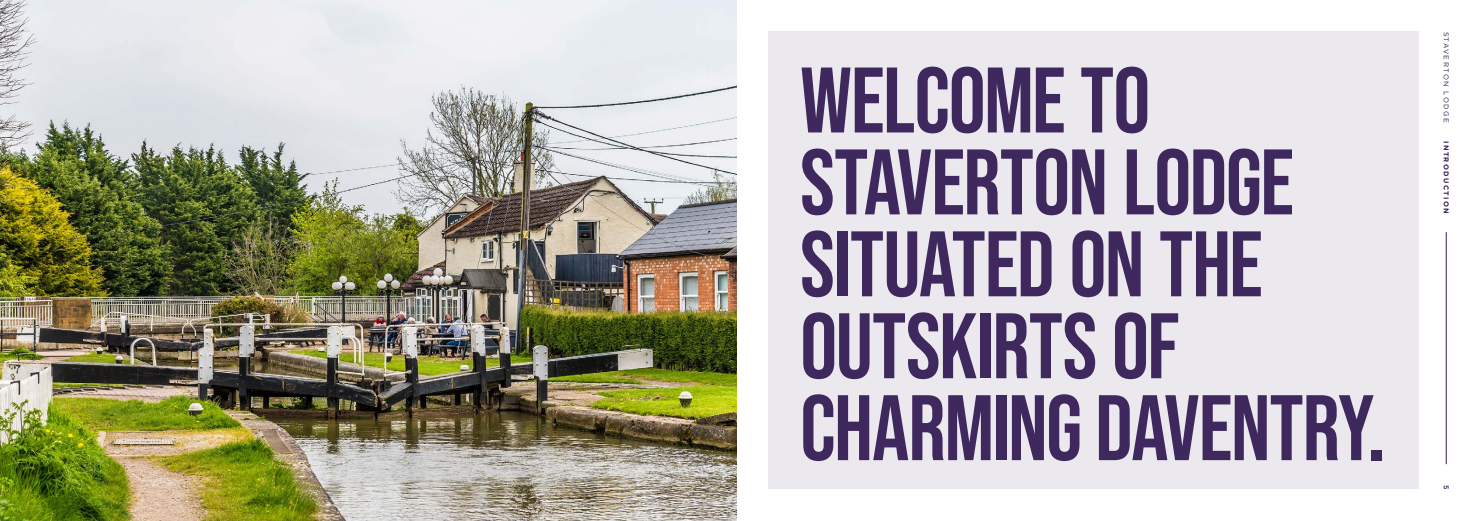
<style>
.page{position:relative;width:1474px;height:521px;background:#fff}
.page>*{position:absolute;margin:0;border:0;box-sizing:border-box;transform-origin:0 0}
.t1{font:700 92.75px/81.9px "Bebas Neue Pro";letter-spacing:-.015em;color:#3f285e}
.t2{font:7px "Gotham";letter-spacing:.195em;color:#351d57}
.t3{font:700 7px "Gotham";color:#351d57}
.t4{font:500 7px "Gotham";color:#351d57}
</style>
<div class="page">
<div style="left:768px;top:32px;width:651px;height:457px;background:#ebe8ee"></div>
<img style="left:0;top:0;width:737px;height:521px">
<hr style="left:1445px;top:232px;width:1px;height:232px;background:#351d57">
<p class="t1" style="left:800px;top:58px;width:352px">WELCOME TO<br>STAVERTON</p>
<p class="t1" style="left:800px;top:140px;width:587px;text-indent:323px">LODGE<br>SITUATED ON THE<br>OUTSKIRTS OF<br>CHARMING DAVENTRY.</p>
<p class="t2" style="left:1450px;top:32px;width:93px;rotate:90deg">Staverto n Lo dge</p>
<p class="t3" style="left:1450px;top:141px;width:73px;rotate:90deg">Introduction</p>
<p class="t4" style="left:1450px;top:485px;width:6px;rotate:90deg">5</p>
</div>
